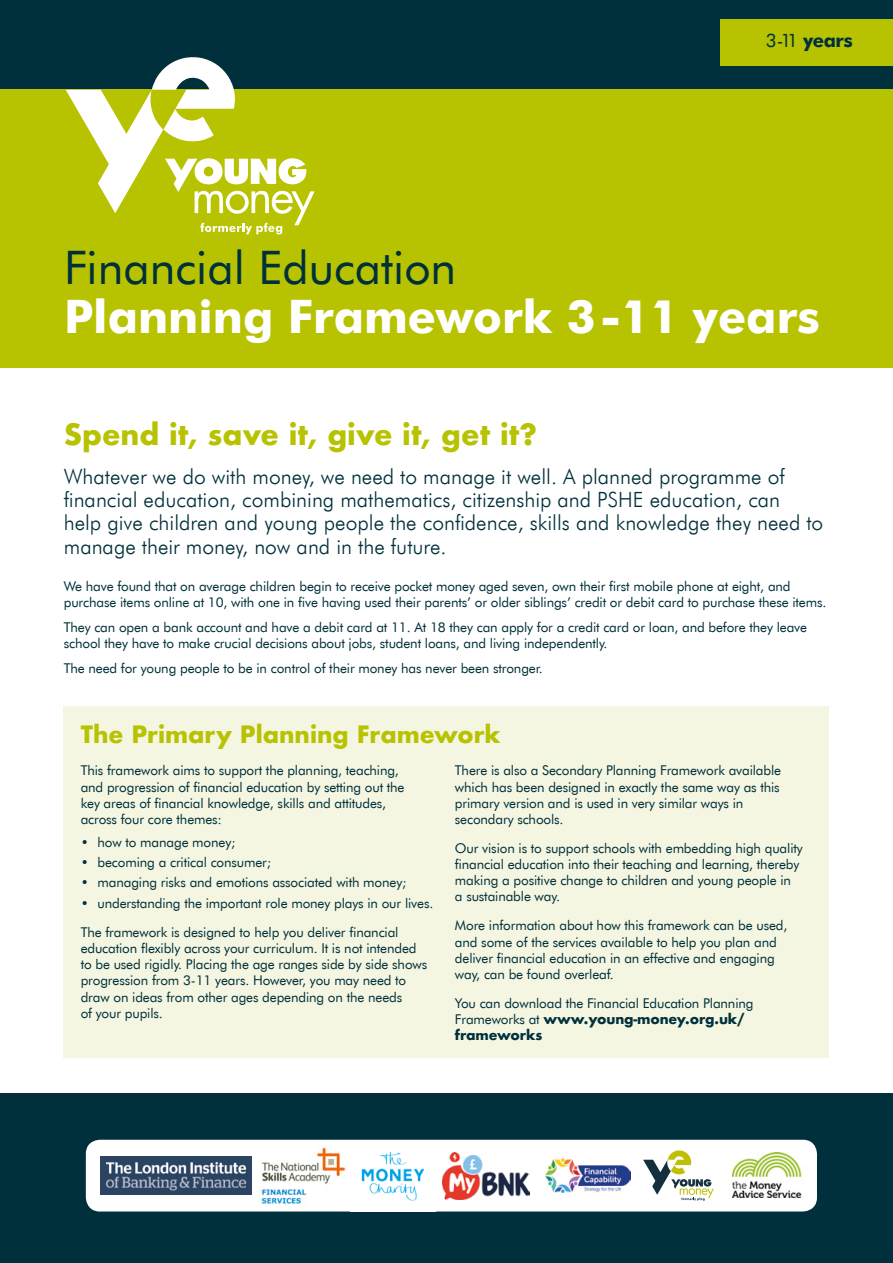
<style>
.page{position:relative;width:893px;height:1263px;background:#fff}
.page>*{position:absolute;margin:0;border:0;box-sizing:border-box;transform-origin:0 0}
.t1{font:700 46.2px "Futura BT";color:#fff}
.t2{font:46.2px "Futura BT";color:#00303b}
.t3{font:700 28.5px "Futura";color:#b7c200}
.t4{font:700 23.25px "Futura";color:#b7c200}
.t5{font:300 21px/23.1px "Futura BT";color:#00303b}
.t6{font:700 18.6px "Futura BT";letter-spacing:-.02em;color:#00303b}
.t7{font:13.5px/16.2px "Futura BT";letter-spacing:-.01em;color:#00303b}
.t8{font:700 13.5px/16.2px "Futura";letter-spacing:-.01em;color:#00303b}
.s1{font-weight:400}
.s2{font-family:"Futura BT";font-weight:400}
</style>
<div class="page">
<div style="left:0;top:0;width:893px;height:90px;background:#00303b"></div>
<div style="left:0;top:90px;width:893px;height:278px;background:#b7c200"></div>
<div style="left:64px;top:707px;width:765px;height:351px;background:#f5f6e2"></div>
<div style="left:721px;top:19px;width:172px;height:46px;background:#b7c200"></div>
<svg style="left:66px;top:57px;width:249px;height:177px"></svg>
<div style="left:0;top:1093px;width:893px;height:170px;background:#00303b"></div>
<div style="left:86px;top:1140px;width:731px;height:71px;background:#fff;border-radius:14px"></div>
<img style="left:100px;top:1157px;width:152px;height:37px">
<img style="left:442px;top:1152px;width:87px;height:47px">
<img style="left:261px;top:1147px;width:85px;height:57px">
<img style="left:545px;top:1159px;width:85px;height:33px">
<img style="left:361px;top:1151px;width:64px;height:50px">
<svg style="left:643px;top:1150px;width:71px;height:51px"></svg>
<img style="left:732px;top:1152px;width:70px;height:46px">
<h3 class="t6" style="left:766px;top:30px;width:89px"><span class="s1">3-11</span> years</h3>
<h1 class="t2" style="left:64px;top:239px;width:394px">Financial Education</h1>
<h1 class="t1" style="left:64px;top:288px;width:757px">Planning Framework 3-11 years</h1>
<h2 class="t3" style="left:64px;top:413px;width:475px">Spend it, save it, give it, get it?</h2>
<p class="t5" style="left:64px;top:465px;width:761px">Whatever we do with money, we need to manage it well. A planned programme of financial education, combining mathematics, citizenship and PSHE education, can<br>help give children and young people the confidence, skills and knowledge they need to manage their money, now and in the future.</p>
<p class="t7" style="left:64px;top:578px;width:764px">We have found that on average children begin to receive pocket money aged seven, own their first mobile phone at eight, and purchase items online at 10, with one in five having used their parents’ or older siblings’ credit or debit card to purchase these items.</p>
<p class="t7" style="left:64px;top:619px;width:745px">They can open a bank account and have a debit card at 11. At 18 they can apply for a credit card or loan, and before they leave school they have to make crucial decisions about jobs, student loans, and living independently.</p>
<p class="t7" style="left:64px;top:659px;width:481px">The need for young people to be in control of their money has never been stronger.</p>
<h3 class="t4" style="left:81px;top:717px;width:422px">The Primary Planning Framework</h3>
<p class="t7" style="left:81px;top:762px;width:325px">This framework aims to support the planning, teaching, and progression of financial education by setting out the key areas of financial knowledge, skills and attitudes, across four core themes:</p>
<p class="t7" style="left:81px;top:833px;width:156px">• how to manage money;</p>
<p class="t7" style="left:81px;top:854px;width:192px">• becoming a critical consumer;</p>
<p class="t7" style="left:81px;top:874px;width:327px">• managing risks and emotions associated with money;</p>
<p class="t7" style="left:81px;top:888px;width:354px;line-height:28.9px">• understanding the important role money plays in our lives.<br>The framework is designed to help you deliver financial</p>
<p class="t7" style="left:81px;top:940px;width:348px">education flexibly across your curriculum. It is not intended to be used rigidly. Placing the age ranges side by side shows progression from 3-11 years. However, you may need to draw on ideas from other ages depending on the needs<br>of your pupils.</p>
<p class="t7" style="left:455px;top:762px;width:328px">There is also a Secondary Planning Framework available which has been designed in exactly the same way as this primary version and is used in very similar ways in secondary schools.</p>
<p class="t7" style="left:455px;top:840px;width:349px">Our vision is to support schools with embedding high quality financial education into their teaching and learning, thereby making a positive change to children and young people in<br>a sustainable way.</p>
<p class="t7" style="left:455px;top:917px;width:334px">More information about how this framework can be used, and some of the services available to help you plan and deliver financial education in an effective and engaging way, can be found overleaf.</p>
<p class="t7" style="left:455px;top:995px;width:300px">You can download the Financial Education Planning</p>
<p class="t8" style="left:455px;top:1011px;width:291px"><span class="s2">Frameworks at</span> www.young-money.org.uk/ frameworks</p>
</div>
